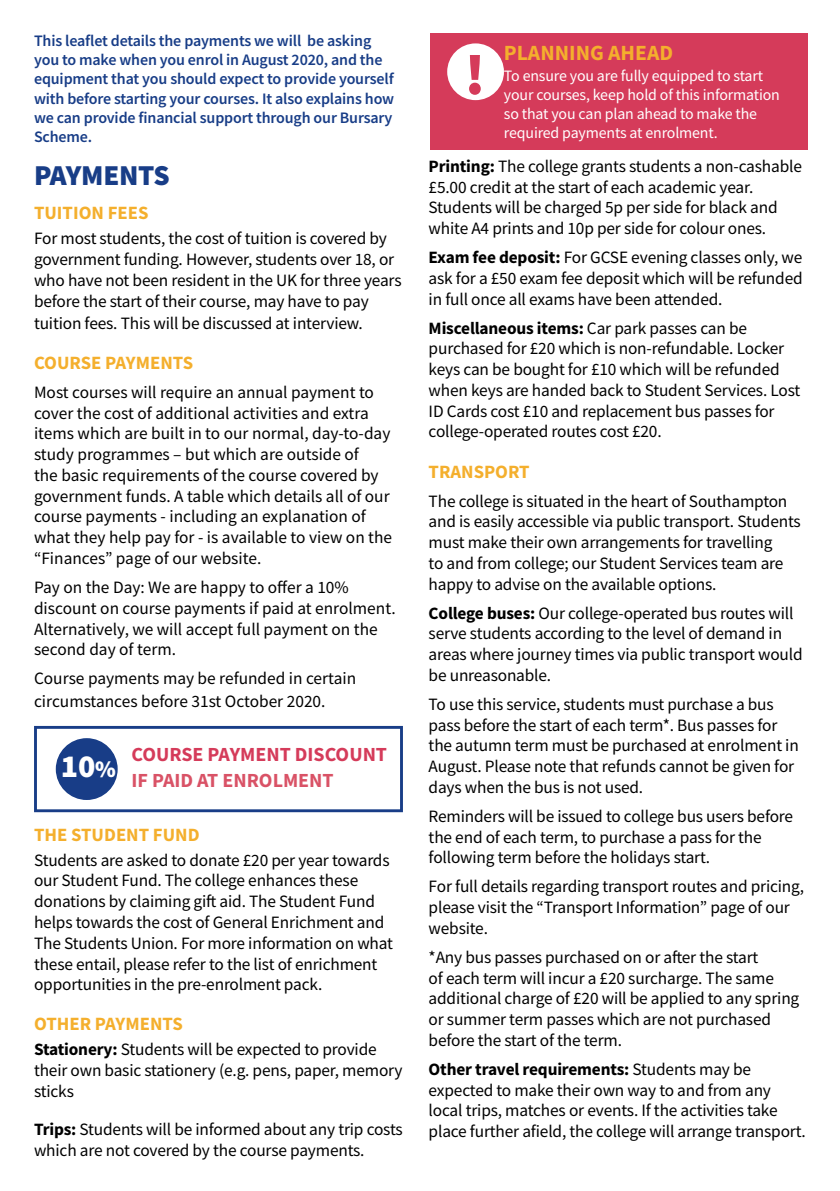
<style>
.page{position:relative;width:840px;height:1191px;background:#fff}
.page>*{position:absolute;margin:0;border:0;box-sizing:border-box;transform-origin:0 0}
.Subhead_1{font:900 58.4px "Source Sans Pro";color:#d53b5a}
.Subhead_1-2{font:900 32px "Source Sans Pro";color:#fff}
.Sub_Head{font:900 28.8px "Source Sans Pro";letter-spacing:-.01em;color:#183d87}
.Body_Copy{font:700 21.6px "Source Sans Pro";color:#f4af2d}
.Body_Copy-2{font:700 20px "Source Sans Pro";color:#d53b5a}
.Subhead_1-3{font:700 20px "Source Sans Pro";color:#d95266}
.Bullets{font:700 18.8px "Source Sans Pro";color:#f4af2d}
.Subhead_1-4{font:700 18.8px "Source Sans Pro";color:#f4af2d}
.Subhead_1-5{font:17.2px/20.8px "Source Sans Pro";letter-spacing:-.01em;color:#000}
.Sub_Head-2{font:600 16px/19.2px "Source Sans Pro";letter-spacing:-.01em;color:#183d87}
.Intro{font:15.8px/19px "Source Sans Pro";letter-spacing:-.01em;color:#fff}
.s1{font-size:23.8px}
.s2{font-weight:700}
</style>
<div class="page">
<div style="left:430px;top:34px;width:377px;height:116px;background:#d53b5a"></div>
<div style="left:447px;top:43px;width:56px;height:57px;background:#fff;border-radius:50%"></div>
<div style="left:56px;top:739px;width:61px;height:60px;background:#183d87;border-radius:50%"></div>
<div style="left:56px;top:738px;width:62px;height:62px;border:2px solid #183d87;border-radius:50%"></div>
<div style="left:34px;top:726px;width:368px;height:86px;border:3px solid #183d87"></div>
<p class="Sub_Head-2" style="left:34px;top:31px;width:361px">This leaflet details the payments we will be asking you to make when you enrol in August 2020, and the equipment that you should expect to provide yourself with before starting your courses. It also explains how we can provide financial support through our Bursary Scheme.</p>
<p class="Sub_Head" style="left:34px;top:155px;width:137px">PAYMENTS</p>
<p class="Bullets" style="left:34px;top:200px;width:116px">TUITION FEES</p>
<p class="Subhead_1-5" style="left:34px;top:228px;width:369px">For most students, the cost of tuition is covered by government funding. However, students over 18, or who have not been resident in the UK for three years before the start of their course, may have to pay</p>
<p class="Subhead_1-5" style="left:34px;top:313px;width:330px">tuition fees. This will be discussed at interview.</p>
<p class="Subhead_1-4" style="left:34px;top:350px;width:161px">COURSE PAYMENTS</p>
<p class="Subhead_1-5" style="left:34px;top:382px;width:359px">Most courses will require an annual payment to cover the cost of additional activities and extra items which are built in to our normal, day-to-day study programmes – but which are outside of<br>the basic requirements of the course covered by government funds. A table which details all of our course payments - including an explanation of what they help pay for - is available to view on the “Finances” page of our website.</p>
<p class="Subhead_1-5" style="left:34px;top:577px;width:363px">Pay on the Day: We are happy to offer a 10% discount on course payments if paid at enrolment.<br>Alternatively, we will accept full payment on the second day of term.</p>
<p class="Subhead_1-5" style="left:34px;top:667px;width:323px;line-height:22.4px">Course payments may be refunded in certain circumstances before 31st October 2020.</p>
<p class="Subhead_1-2" style="left:61px;top:744px;width:56px">10<span class="s1">%</span></p>
<p class="Body_Copy-2" style="left:131px;top:741px;width:257px">COURSE PAYMENT DISCOUNT</p>
<p class="Subhead_1-3" style="left:131px;top:767px;width:203px">IF PAID AT ENROLMENT</p>
<p class="Bullets" style="left:34px;top:821px;width:167px">THE STUDENT FUND</p>
<p class="Subhead_1-5" style="left:34px;top:849px;width:360px">Students are asked to donate £20 per year towards our Student Fund. The college enhances these donations by claiming gift aid. The Student Fund helps towards the cost of General Enrichment and The Students Union. For more information on what these entail, please refer to the list of enrichment opportunities in the pre-enrolment pack.</p>
<p class="Bullets" style="left:34px;top:1011px;width:150px">OTHER PAYMENTS</p>
<p class="Subhead_1-5" style="left:34px;top:1039px;width:370px"><span class="s2">Stationery:</span> Students will be expected to provide their own basic stationery (e.g. pens, paper, memory sticks</p>
<p class="Subhead_1-5" style="left:34px;top:1119px;width:370px"><span class="s2">Trips:</span> Students will be informed about any trip costs which are not covered by the course payments.</p>
<p class="Subhead_1" style="left:464px;top:34px;width:23px">!</p>
<p class="Body_Copy" style="left:503px;top:38px;width:171px">PLANNING AHEAD</p>
<p class="Intro" style="left:503px;top:66px;width:277px">To ensure you are fully equipped to start your courses, keep hold of this information so that you can plan ahead to make the required payments at enrolment.</p>
<p class="Subhead_1-5" style="left:428px;top:156px;width:374px"><span class="s2">Printing:</span> The college grants students a non-cashable £5.00 credit at the start of each academic year.<br>Students will be charged 5p per side for black and white A4 prints and 10p per side for colour ones.</p>
<p class="Subhead_1-5" style="left:428px;top:247px;width:375px;text-align:justify"><span class="s2">Exam fee deposit:</span> For GCSE evening classes only, we ask for a £50 exam fee deposit which will be refunded in full once all exams have been attended.</p>
<p class="Subhead_1-5" style="left:428px;top:317px;width:373px"><span class="s2">Miscellaneous items:</span> Car park passes can be purchased for £20 which is non-refundable. Locker keys can be bought for £10 which will be refunded when keys are handed back to Student Services. Lost ID Cards cost £10 and replacement bus passes for college-operated routes cost £20.</p>
<p class="Subhead_1-4" style="left:428px;top:458px;width:102px">TRANSPORT</p>
<p class="Subhead_1-5" style="left:428px;top:490px;width:373px">The college is situated in the heart of Southampton and is easily accessible via public transport. Students must make their own arrangements for travelling<br>to and from college; our Student Services team are happy to advise on the available options.</p>
<p class="Subhead_1-5" style="left:428px;top:602px;width:375px"><span class="s2">College buses:</span> Our college-operated bus routes will serve students according to the level of demand in areas where journey times via public transport would be unreasonable.</p>
<p class="Subhead_1-5" style="left:428px;top:693px;width:371px">To use this service, students must purchase a bus pass before the start of each term*. Bus passes for the autumn term must be purchased at enrolment in August. Please note that refunds cannot be given for days when the bus is not used.</p>
<p class="Subhead_1-5" style="left:428px;top:805px;width:366px">Reminders will be issued to college bus users before the end of each term, to purchase a pass for the following term before the holidays start.</p>
<p class="Subhead_1-5" style="left:428px;top:876px;width:377px">For full details regarding transport routes and pricing, please visit the “Transport Information” page of our website.</p>
<p class="Subhead_1-5" style="left:428px;top:946px;width:372px">*Any bus passes purchased on or after the start<br>of each term will incur a £20 surcharge. The same additional charge of £20 will be applied to any spring or summer term passes which are not purchased before the start of the term.</p>
<p class="Subhead_1-5" style="left:428px;top:1058px;width:378px"><span class="s2">Other travel requirements:</span> Students may be expected to make their own way to and from any local trips, matches or events. If the activities take place further afield, the college will arrange transport.</p>
</div>
